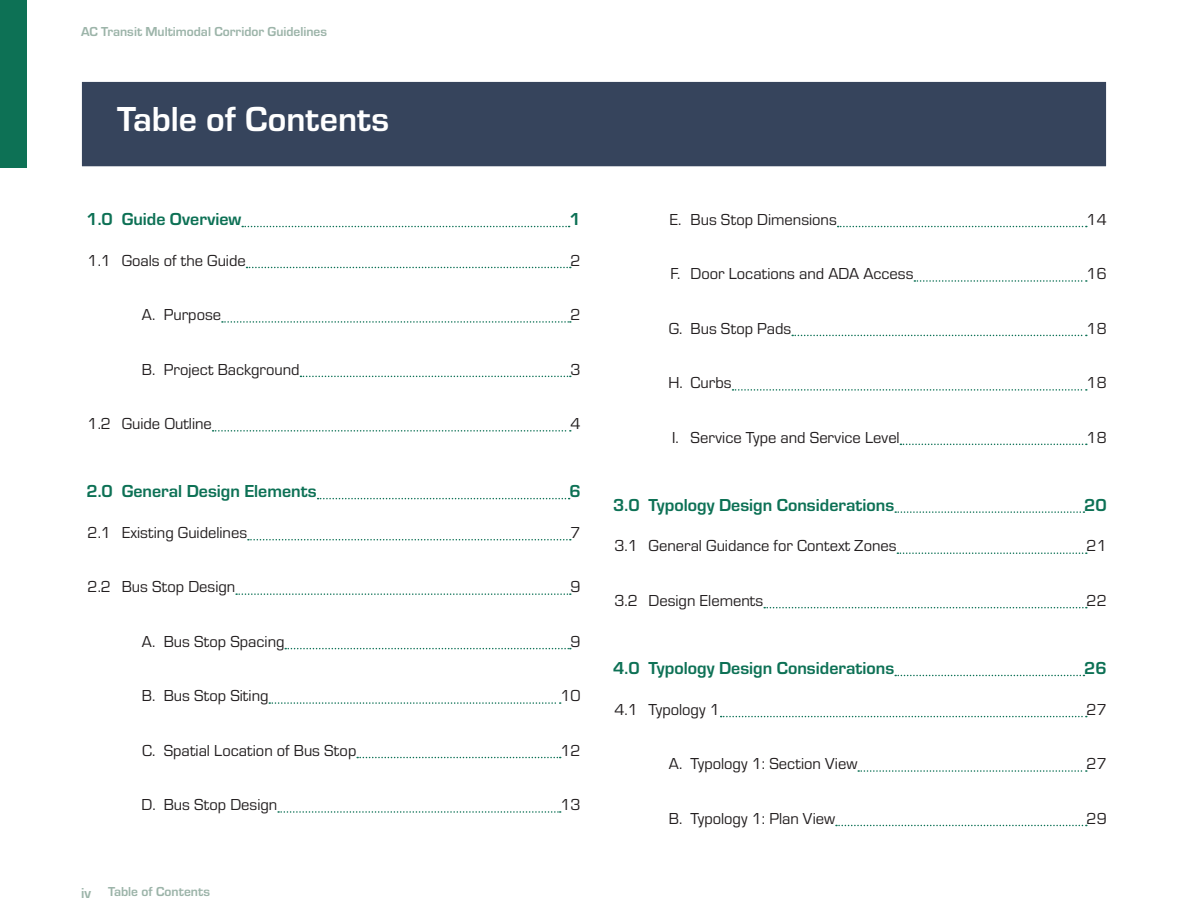
<style>
.page{position:relative;width:1188px;height:918px;background:#fff}
.page>*{position:absolute;margin:0;border:0;box-sizing:border-box;transform-origin:0 0}
.Title_Page{font:700 36px "Eurostile";color:#fff}
.HEADING_3{font:700 18px "Eurostile";color:#0d7155}
.BODY_TEXT{font:16.5px "Eurostile";color:#231f20}
.t1{font:700 13.5px "Eurostile";color:#9cb4a9}
.s1{font-size:15px}
</style>
<div class="page">
<div style="left:0;top:0;width:27px;height:167px;background:#0d7155"></div>
<div style="left:81px;top:81px;width:1026px;height:86px;background:#36445c;border:1px solid #fff"></div>
<svg style="left:242px;top:226px;width:328px;height:1px"></svg>
<svg style="left:247px;top:267px;width:324px;height:1px"></svg>
<svg style="left:222px;top:321px;width:349px;height:2px"></svg>
<svg style="left:300px;top:376px;width:271px;height:1px"></svg>
<svg style="left:213px;top:430px;width:358px;height:2px"></svg>
<svg style="left:318px;top:498px;width:252px;height:1px"></svg>
<svg style="left:248px;top:539px;width:323px;height:1px"></svg>
<svg style="left:236px;top:593px;width:335px;height:2px"></svg>
<svg style="left:285px;top:648px;width:286px;height:1px"></svg>
<svg style="left:269px;top:702px;width:292px;height:2px"></svg>
<svg style="left:357px;top:757px;width:204px;height:1px"></svg>
<svg style="left:278px;top:811px;width:283px;height:2px"></svg>
<svg style="left:838px;top:226px;width:249px;height:1px"></svg>
<svg style="left:914px;top:280px;width:173px;height:2px"></svg>
<svg style="left:792px;top:335px;width:295px;height:1px"></svg>
<svg style="left:733px;top:389px;width:354px;height:2px"></svg>
<svg style="left:900px;top:444px;width:187px;height:1px"></svg>
<svg style="left:895px;top:511px;width:189px;height:2px"></svg>
<svg style="left:897px;top:552px;width:190px;height:2px"></svg>
<svg style="left:764px;top:607px;width:323px;height:1px"></svg>
<svg style="left:895px;top:675px;width:189px;height:1px"></svg>
<svg style="left:721px;top:716px;width:366px;height:1px"></svg>
<svg style="left:858px;top:770px;width:229px;height:2px"></svg>
<svg style="left:836px;top:825px;width:251px;height:1px"></svg>
<p class="t1" style="left:81px;top:22px;width:248px">AC Transit Multimodal Corridor Guidelines</p>
<p class="Title_Page" style="left:117px;top:93px;width:274px">Table of Contents</p>
<p class="HEADING_3" style="left:86px;top:206px;width:157px">1.0 Guide Overview</p>
<p class="HEADING_3" style="left:569px;top:206px;width:13px">1</p>
<p class="BODY_TEXT" style="left:88px;top:249px;width:160px">1.1 Goals of the Guide</p>
<p class="BODY_TEXT" style="left:571px;top:249px;width:12px">2</p>
<p class="BODY_TEXT" style="left:142px;top:304px;width:81px">A. Purpose</p>
<p class="BODY_TEXT" style="left:571px;top:304px;width:12px">2</p>
<p class="BODY_TEXT" style="left:142px;top:358px;width:159px">B. Project Background</p>
<p class="BODY_TEXT" style="left:571px;top:358px;width:12px">3</p>
<p class="BODY_TEXT" style="left:88px;top:413px;width:126px">1.2 Guide Outline</p>
<p class="BODY_TEXT" style="left:571px;top:413px;width:12px">4</p>
<p class="HEADING_3" style="left:86px;top:478px;width:232px">2.0 General Design Elements</p>
<p class="HEADING_3" style="left:569px;top:478px;width:13px">6</p>
<p class="BODY_TEXT" style="left:88px;top:522px;width:161px">2.1 Existing Guidelines</p>
<p class="BODY_TEXT" style="left:571px;top:522px;width:12px">7</p>
<p class="BODY_TEXT" style="left:88px;top:576px;width:149px">2.2 Bus Stop Design</p>
<p class="BODY_TEXT" style="left:571px;top:576px;width:12px">9</p>
<p class="BODY_TEXT" style="left:142px;top:630px;width:144px">A. Bus Stop Spacing</p>
<p class="BODY_TEXT" style="left:571px;top:630px;width:12px">9</p>
<p class="BODY_TEXT" style="left:142px;top:685px;width:128px">B. Bus Stop Siting</p>
<p class="BODY_TEXT" style="left:560px;top:685px;width:22px">10</p>
<p class="BODY_TEXT" style="left:142px;top:739px;width:216px">C. Spatial Location of Bus Stop</p>
<p class="BODY_TEXT" style="left:560px;top:739px;width:22px">12</p>
<p class="BODY_TEXT" style="left:142px;top:794px;width:137px">D. Bus Stop Design</p>
<p class="BODY_TEXT" style="left:560px;top:794px;width:22px">13</p>
<p class="t1" style="left:81px;top:882px;width:131px"><span class="s1">iv</span> Table of Contents</p>
<p class="BODY_TEXT" style="left:670px;top:208px;width:169px">E. Bus Stop Dimensions</p>
<p class="BODY_TEXT" style="left:1087px;top:208px;width:22px">14</p>
<p class="BODY_TEXT" style="left:671px;top:263px;width:245px">F. Door Locations and ADA Access</p>
<p class="BODY_TEXT" style="left:1087px;top:263px;width:22px">16</p>
<p class="BODY_TEXT" style="left:669px;top:317px;width:124px">G. Bus Stop Pads</p>
<p class="BODY_TEXT" style="left:1087px;top:317px;width:22px">18</p>
<p class="BODY_TEXT" style="left:668px;top:372px;width:65px">H. Curbs</p>
<p class="BODY_TEXT" style="left:1087px;top:372px;width:22px">18</p>
<p class="BODY_TEXT" style="left:672px;top:426px;width:229px">I. Service Type and Service Level</p>
<p class="BODY_TEXT" style="left:1087px;top:426px;width:22px">18</p>
<p class="HEADING_3" style="left:613px;top:492px;width:283px">3.0 Typology Design Considerations</p>
<p class="HEADING_3" style="left:1084px;top:492px;width:24px">20</p>
<p class="BODY_TEXT" style="left:614px;top:535px;width:284px">3.1 General Guidance for Context Zones</p>
<p class="BODY_TEXT" style="left:1087px;top:535px;width:22px">21</p>
<p class="BODY_TEXT" style="left:614px;top:590px;width:150px">3.2 Design Elements</p>
<p class="BODY_TEXT" style="left:1087px;top:590px;width:22px">22</p>
<p class="HEADING_3" style="left:613px;top:655px;width:283px">4.0 Typology Design Considerations</p>
<p class="HEADING_3" style="left:1084px;top:655px;width:24px">26</p>
<p class="BODY_TEXT" style="left:614px;top:698px;width:107px">4.1 Typology 1</p>
<p class="BODY_TEXT" style="left:1087px;top:698px;width:22px">27</p>
<p class="BODY_TEXT" style="left:669px;top:753px;width:190px">A. Typology 1: Section View</p>
<p class="BODY_TEXT" style="left:1087px;top:753px;width:22px">27</p>
<p class="BODY_TEXT" style="left:669px;top:807px;width:168px">B. Typology 1: Plan View</p>
<p class="BODY_TEXT" style="left:1087px;top:807px;width:22px">29</p>
</div>
